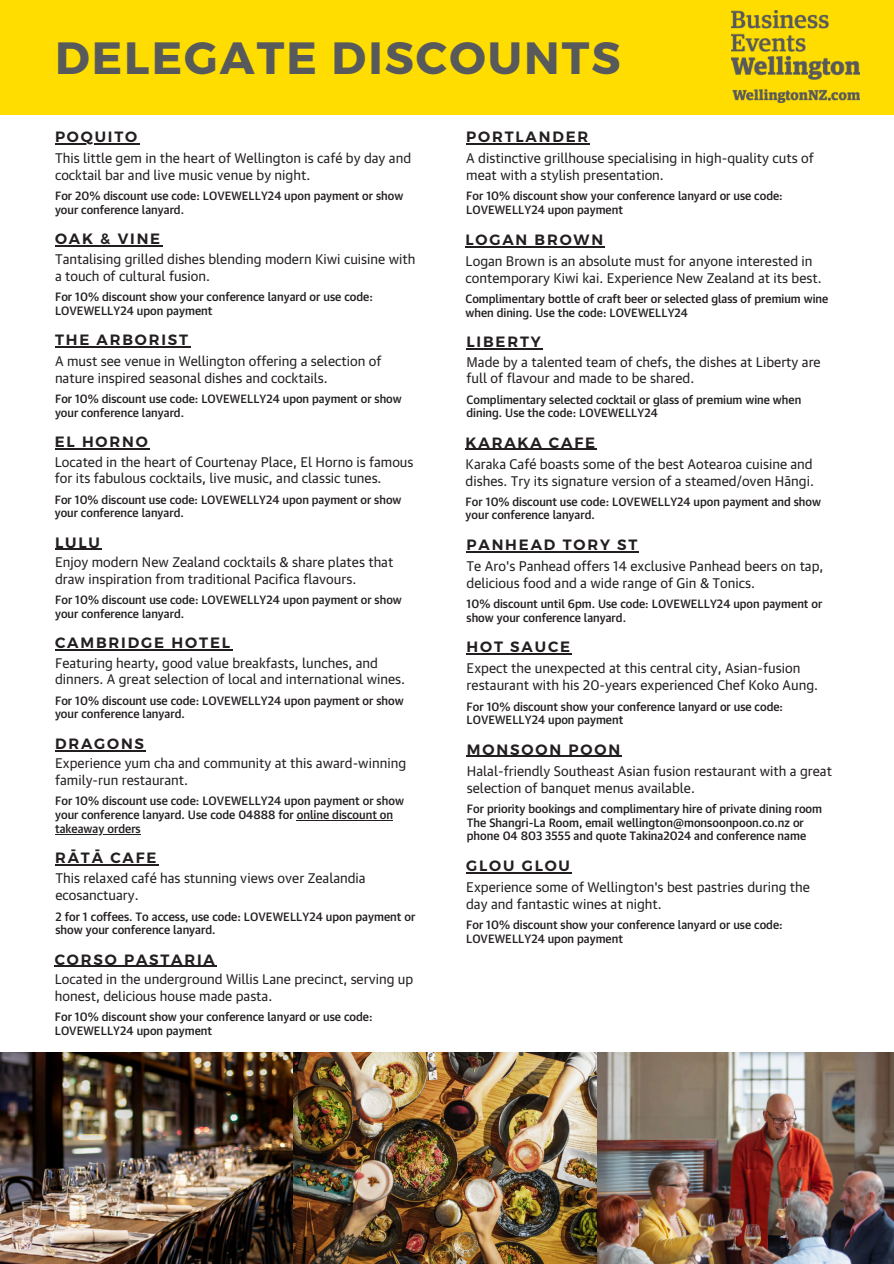
<style>
.page{position:relative;width:894px;height:1264px;background:#fff}
.page>*{position:absolute;margin:0;border:0;box-sizing:border-box;transform-origin:0 0}
.t1{font:700 45.15px "Montserrat";letter-spacing:.045em;color:#58595b}
.t2{font:600 15px "Montserrat";letter-spacing:.125em;color:#231f20}
.t3{font:600 14.85px "Montserrat";letter-spacing:.125em;color:#231f20}
.t4{font:13.5px/16.8px "Guardian Text Sans";color:#231f20}
.t5{font:500 11.7px/13.6px "Guardian Text Sans";color:#231f20}
</style>
<div class="page">
<div style="left:0;top:0;width:893px;height:115px;background:#fd0"></div>
<img style="left:731px;top:11px;width:128px;height:91px">
<img style="left:0;top:1052px;width:293px;height:211px">
<img style="left:596px;top:1052px;width:297px;height:211px">
<img style="left:293px;top:1052px;width:303px;height:211px">
<hr style="left:55px;top:346px;width:135px;height:1px;background:#231f20">
<hr style="left:55px;top:448px;width:94px;height:1px;background:#231f20">
<hr style="left:55px;top:549px;width:47px;height:1px;background:#231f20">
<hr style="left:55px;top:649px;width:177px;height:1px;background:#231f20">
<hr style="left:55px;top:750px;width:91px;height:1px;background:#231f20">
<hr style="left:297px;top:820px;width:96px;height:1px;background:#231f20">
<hr style="left:55px;top:833px;width:86px;height:1px;background:#231f20">
<hr style="left:55px;top:143px;width:84px;height:1px;background:#231f20">
<hr style="left:466px;top:143px;width:124px;height:1px;background:#231f20">
<hr style="left:466px;top:755px;width:156px;height:1px;background:#231f20">
<hr style="left:465px;top:246px;width:140px;height:1px;background:#231f20">
<hr style="left:466px;top:348px;width:76px;height:1px;background:#231f20">
<hr style="left:465px;top:449px;width:131px;height:1px;background:#231f20">
<hr style="left:466px;top:551px;width:173px;height:1px;background:#231f20">
<hr style="left:466px;top:653px;width:106px;height:1px;background:#231f20">
<hr style="left:55px;top:864px;width:103px;height:1px;background:#231f20">
<hr style="left:55px;top:245px;width:107px;height:2px;background:#231f20">
<hr style="left:466px;top:872px;width:105px;height:1px;background:#231f20">
<hr style="left:55px;top:965px;width:162px;height:1px;background:#231f20">
<h2 class="t1" style="left:55px;top:29px;width:567px">DELEGATE DISCOUNTS</h2>
<h4 class="t3" style="left:55px;top:127px;width:84px">POQUITO</h4>
<p class="t4" style="left:55px;top:151px;width:357px">This little gem in the heart of Wellington is café by day and cocktail bar and live music venue by night.</p>
<h2 class="t5" style="left:55px;top:190px;width:350px">For 20% discount use code: LOVEWELLY24 upon payment or show your conference lanyard.</h2>
<h4 class="t3" style="left:55px;top:230px;width:107px">OAK &amp; VINE</h4>
<p class="t4" style="left:55px;top:251px;width:362px">Tantalising grilled dishes blending modern Kiwi cuisine with a touch of cultural fusion.</p>
<h2 class="t5" style="left:55px;top:290px;width:319px">For 10% discount show your conference lanyard or use code:<br>LOVEWELLY24 upon payment</h2>
<p class="t3" style="left:55px;top:331px;width:135px">THE ARBORIST</p>
<h2 class="t4" style="left:55px;top:353px;width:328px">A must see venue in Wellington offering a selection of nature inspired seasonal dishes and cocktails.</h2>
<h3 class="t5" style="left:55px;top:393px;width:348px">For 10% discount use code: LOVEWELLY24 upon payment or show your conference lanyard.</h3>
<p class="t3" style="left:55px;top:433px;width:94px">EL HORNO</p>
<h2 class="t4" style="left:55px;top:454px;width:360px">Located in the heart of Courtenay Place, El Horno is famous for its fabulous cocktails, live music, and classic tunes.</h2>
<h4 class="t5" style="left:55px;top:493px;width:348px">For 10% discount use code: LOVEWELLY24 upon payment or show your conference lanyard.</h4>
<p class="t2" style="left:55px;top:533px;width:46px">LULU</p>
<h2 class="t4" style="left:55px;top:554px;width:339px">Enjoy modern New Zealand cocktails &amp; share plates that draw inspiration from traditional Pacifica flavours.</h2>
<h4 class="t5" style="left:55px;top:594px;width:348px">For 10% discount use code: LOVEWELLY24 upon payment or show your conference lanyard.</h4>
<p class="t2" style="left:55px;top:633px;width:177px">CAMBRIDGE HOTEL</p>
<h2 class="t4" style="left:55px;top:655px;width:351px">Featuring hearty, good value breakfasts, lunches, and dinners. A great selection of local and international wines.</h2>
<h4 class="t5" style="left:55px;top:694px;width:350px">For 10% discount use code: LOVEWELLY24 upon payment or show your conference lanyard.</h4>
<p class="t3" style="left:55px;top:734px;width:90px">DRAGONS</p>
<h2 class="t4" style="left:55px;top:755px;width:352px">Experience yum cha and community at this award-winning family-run restaurant.</h2>
<h4 class="t5" style="left:55px;top:795px;width:350px">For 10% discount use code: LOVEWELLY24 upon payment or show your conference lanyard. Use code 04888 for online discount on</h4>
<p class="t5" style="left:55px;top:822px;width:87px">takeaway orders</p>
<h4 class="t3" style="left:55px;top:848px;width:103px">RĀTĀ CAFE</h4>
<p class="t4" style="left:55px;top:871px;width:312px">This relaxed café has stunning views over Zealandia ecosanctuary.</p>
<h2 class="t5" style="left:55px;top:910px;width:361px">2 for 1 coffees. To access, use code: LOVEWELLY24 upon payment or show your conference lanyard.</h2>
<p class="t3" style="left:55px;top:950px;width:162px">CORSO PASTARIA</p>
<p class="t4" style="left:55px;top:971px;width:360px">Located in the underground Willis Lane precinct, serving up honest, delicious house made pasta.</p>
<p class="t5" style="left:55px;top:1010px;width:319px">For 10% discount show your conference lanyard or use code:<br>LOVEWELLY24 upon payment</p>
<h4 class="t2" style="left:466px;top:127px;width:124px">PORTLANDER</h4>
<p class="t4" style="left:466px;top:150px;width:349px">A distinctive grillhouse specialising in high-quality cuts of meat with a stylish presentation.</p>
<h2 class="t5" style="left:466px;top:190px;width:318px">For 10% discount show your conference lanyard or use code:<br>LOVEWELLY24 upon payment</h2>
<h3 class="t2" style="left:465px;top:230px;width:139px">LOGAN BROWN</h3>
<p class="t4" style="left:465px;top:253px;width:357px">Logan Brown is an absolute must for anyone interested in contemporary Kiwi kai. Experience New Zealand at its best.</p>
<h2 class="t5" style="left:465px;top:293px;width:364px">Complimentary bottle of craft beer or selected glass of premium wine when dining. Use the code: LOVEWELLY24</h2>
<h4 class="t2" style="left:466px;top:333px;width:76px">LIBERTY</h4>
<p class="t4" style="left:466px;top:354px;width:355px">Made by a talented team of chefs, the dishes at Liberty are full of flavour and made to be shared.</p>
<h2 class="t5" style="left:466px;top:393px;width:336px">Complimentary selected cocktail or glass of premium wine when dining. Use the code: LOVEWELLY24</h2>
<h3 class="t2" style="left:465px;top:433px;width:131px">KARAKA CAFE</h3>
<p class="t4" style="left:465px;top:456px;width:350px">Karaka Café boasts some of the best Aotearoa cuisine and dishes. Try its signature version of a steamed/oven Hāngi.</p>
<h2 class="t5" style="left:465px;top:495px;width:357px">For 10% discount use code: LOVEWELLY24 upon payment and show your conference lanyard.</h2>
<h4 class="t2" style="left:466px;top:535px;width:172px">PANHEAD TORY ST</h4>
<p class="t4" style="left:466px;top:558px;width:358px">Te Aro's Panhead offers 14 exclusive Panhead beers on tap, delicious food and a wide range of Gin &amp; Tonics.</p>
<h2 class="t5" style="left:466px;top:598px;width:357px">10% discount until 6pm. Use code: LOVEWELLY24 upon payment or show your conference lanyard.</h2>
<h4 class="t2" style="left:466px;top:637px;width:105px">HOT SAUCE</h4>
<p class="t4" style="left:466px;top:661px;width:353px">Expect the unexpected at this central city, Asian-fusion restaurant with his 20-years experienced Chef Koko Aung.</p>
<h2 class="t5" style="left:466px;top:700px;width:318px">For 10% discount show your conference lanyard or use code:<br>LOVEWELLY24 upon payment</h2>
<h4 class="t2" style="left:466px;top:740px;width:155px">MONSOON POON</h4>
<p class="t4" style="left:466px;top:763px;width:366px">Halal-friendly Southeast Asian fusion restaurant with a great selection of banquet menus available.</p>
<h2 class="t5" style="left:466px;top:802px;width:357px">For priority bookings and complimentary hire of private dining room<br>The Shangri-La Room, email wellington@monsoonpoon.co.nz or phone 04 803 3555 and quote Takina2024 and conference name</h2>
<h3 class="t2" style="left:466px;top:856px;width:105px">GLOU GLOU</h3>
<p class="t4" style="left:466px;top:879px;width:345px">Experience some of Wellington's best pastries during the day and fantastic wines at night.</p>
<p class="t5" style="left:466px;top:918px;width:318px">For 10% discount show your conference lanyard or use code:<br>LOVEWELLY24 upon payment</p>
</div>
